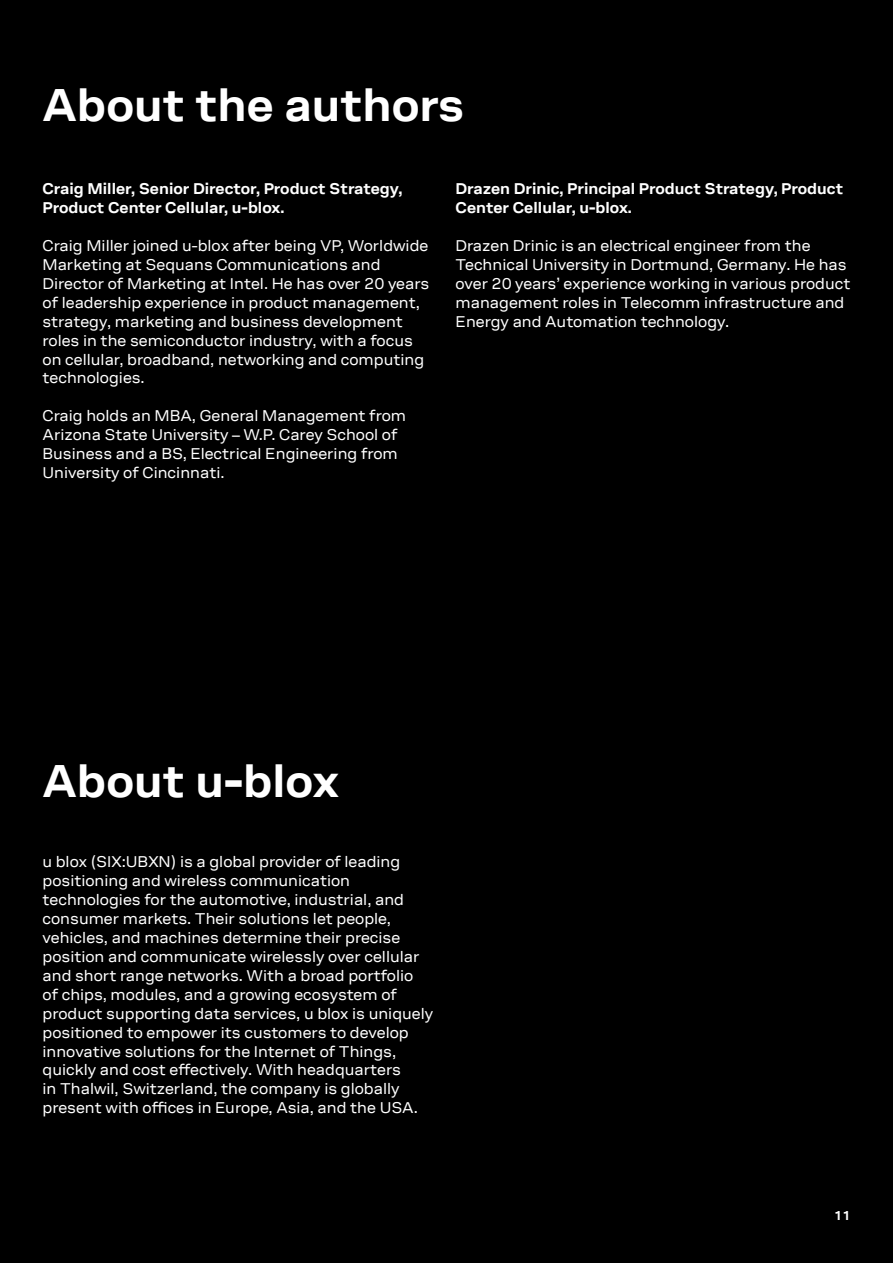
<style>
.page{position:relative;width:893px;height:1263px;background:#000}
.page>*{position:absolute;margin:0;border:0;box-sizing:border-box;transform-origin:0 0}
.t1{font:700 46.5px "ublox";color:#fff}
.t2{font:15.75px/18.9px "ublox";color:#fff}
.t3{font:700 15.75px/18.9px "ublox";color:#fff}
.t4{font:700 13.05px "ublox";color:#fff}
</style>
<div class="page">
<h1 class="t1" style="left:43px;top:79px;width:423px">About the authors</h1>
<p class="t3" style="left:43px;top:180px;width:361px">Craig Miller, Senior Director, Product Strategy,<br>Product Center Cellular, u-blox.</p>
<p class="t2" style="left:43px;top:237px;width:388px">Craig Miller joined u-blox after being VP, Worldwide Marketing at Sequans Communications and Director of Marketing at Intel. He has over 20 years of leadership experience in product management, strategy, marketing and business development roles in the semiconductor industry, with a focus on cellular, broadband, networking and computing technologies.</p>
<p class="t2" style="left:43px;top:407px;width:365px">Craig holds an MBA, General Management from Arizona State University – W.P. Carey School of Business and a BS, Electrical Engineering from University of Cincinnati.</p>
<p class="t3" style="left:455px;top:180px;width:389px">Drazen Drinic, Principal Product Strategy, Product<br>Center Cellular, u-blox.</p>
<p class="t2" style="left:455px;top:237px;width:396px">Drazen Drinic is an electrical engineer from the Technical University in Dortmund, Germany. He has over 20 years’ experience working in various product management roles in Telecomm infrastructure and Energy and Automation technology.</p>
<h1 class="t1" style="left:43px;top:755px;width:298px">About u-blox</h1>
<p class="t2" style="left:43px;top:853px;width:392px">u blox (SIX:UBXN) is a global provider of leading positioning and wireless communication technologies for the automotive, industrial, and consumer markets. Their solutions let people, vehicles, and machines determine their precise position and communicate wirelessly over cellular and short range networks. With a broad portfolio<br>of chips, modules, and a growing ecosystem of product supporting data services, u blox is uniquely positioned to empower its customers to develop innovative solutions for the Internet of Things, quickly and cost effectively. With headquarters<br>in Thalwil, Switzerland, the company is globally present with offices in Europe, Asia, and the USA.</p>
<p class="t4" style="left:834px;top:1209px;width:18px">11</p>
</div>
